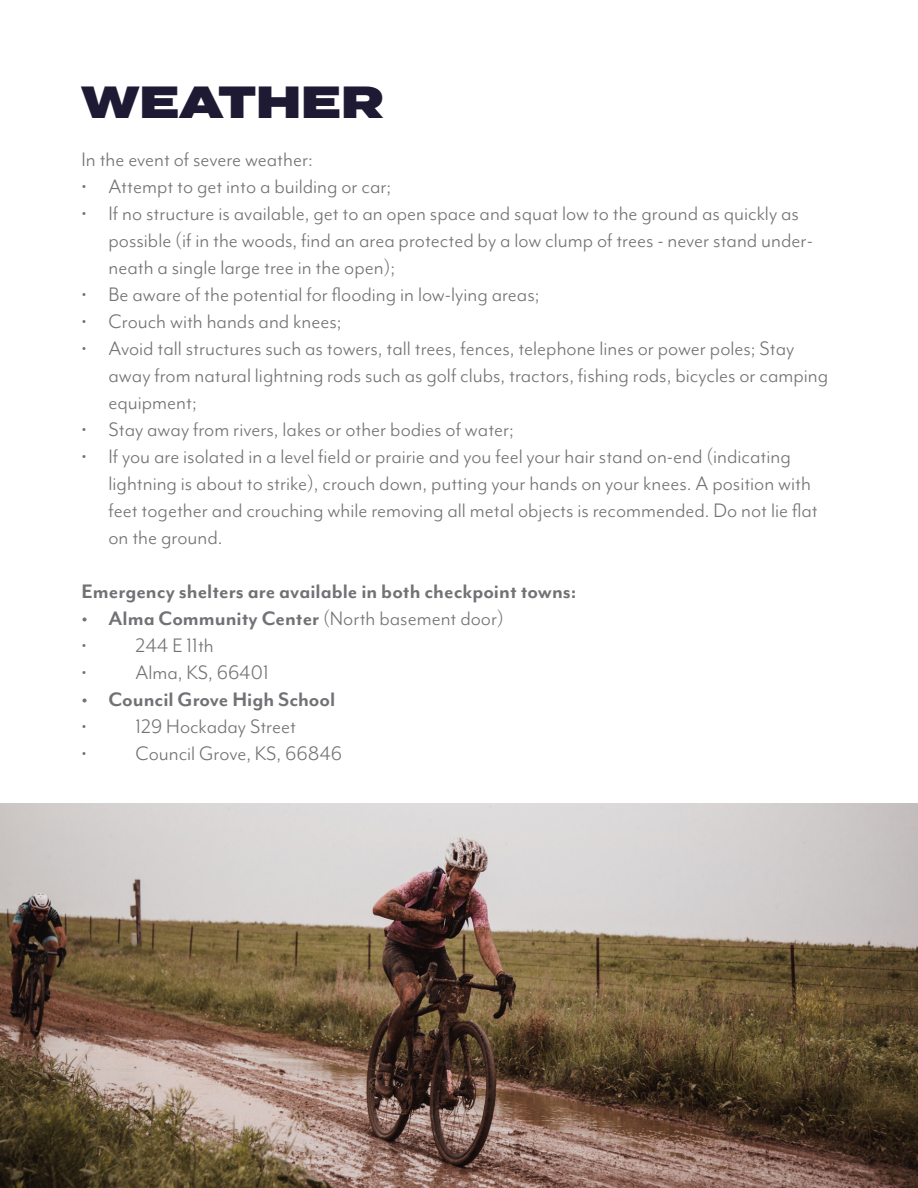
<style>
.page{position:relative;width:918px;height:1188px;background:#fff}
.page>*{position:absolute;margin:0;border:0;box-sizing:border-box;transform-origin:0 0}
.t1{font:900 45px "Termina";color:#1e1a34}
.t2{font:22.5px/27px "Mr Eaves Mod OT";color:#717275}
.t3{font:700 22.5px "Mr Eaves Mod OT";color:#717275}
.s1{font-weight:400}
</style>
<div class="page">
<img style="left:0;top:804px;width:918px;height:384px">
<p class="t1" style="left:81px;top:68px;width:305px">WEATHER</p>
<p class="t2" style="left:82px;top:145px;width:233px">In the event of severe weather:</p>
<p class="t2" style="left:82px;top:172px;width:311px">• Attempt to get into a building or car;</p>
<p class="t2" style="left:109px;top:199px;width:706px;text-indent:-27px">• If no structure is available, get to an open space and squat low to the ground as quickly as possible (if in the woods, find an area protected by a low clump of trees - never stand under&shy;neath a single large tree in the open);</p>
<p class="t2" style="left:82px;top:280px;width:460px">• Be aware of the potential for flooding in low-lying areas;</p>
<p class="t2" style="left:82px;top:307px;width:262px">• Crouch with hands and knees;</p>
<p class="t2" style="left:109px;top:334px;width:721px;text-indent:-27px">• Avoid tall structures such as towers, tall trees, fences, telephone lines or power poles; Stay away from natural lightning rods such as golf clubs, tractors, fishing rods, bicycles or camping equipment;</p>
<p class="t2" style="left:82px;top:415px;width:434px">• Stay away from rivers, lakes or other bodies of water;</p>
<p class="t2" style="left:109px;top:442px;width:711px;text-indent:-27px">• If you are isolated in a level field or prairie and you feel your hair stand on-end (indicating lightning is about to strike), crouch down, putting your hands on your knees. A position with feet together and crouching while removing all metal objects is recommended. Do not lie flat on the ground.</p>
<p class="t3" style="left:82px;top:578px;width:497px">Emergency shelters are available in both checkpoint towns:</p>
<p class="t3" style="left:82px;top:605px;width:424px">• Alma Community Center <span class="s1">(North basement door)</span></p>
<p class="t2" style="left:82px;top:631px;width:134px">• 244 E 11th</p>
<p class="t2" style="left:82px;top:658px;width:189px">• Alma, KS, 66401</p>
<p class="t3" style="left:82px;top:686px;width:255px">• Council Grove High School</p>
<p class="t2" style="left:82px;top:712px;width:216px">• 129 Hockaday Street</p>
<p class="t2" style="left:82px;top:739px;width:262px">• Council Grove, KS, 66846</p>
</div>
